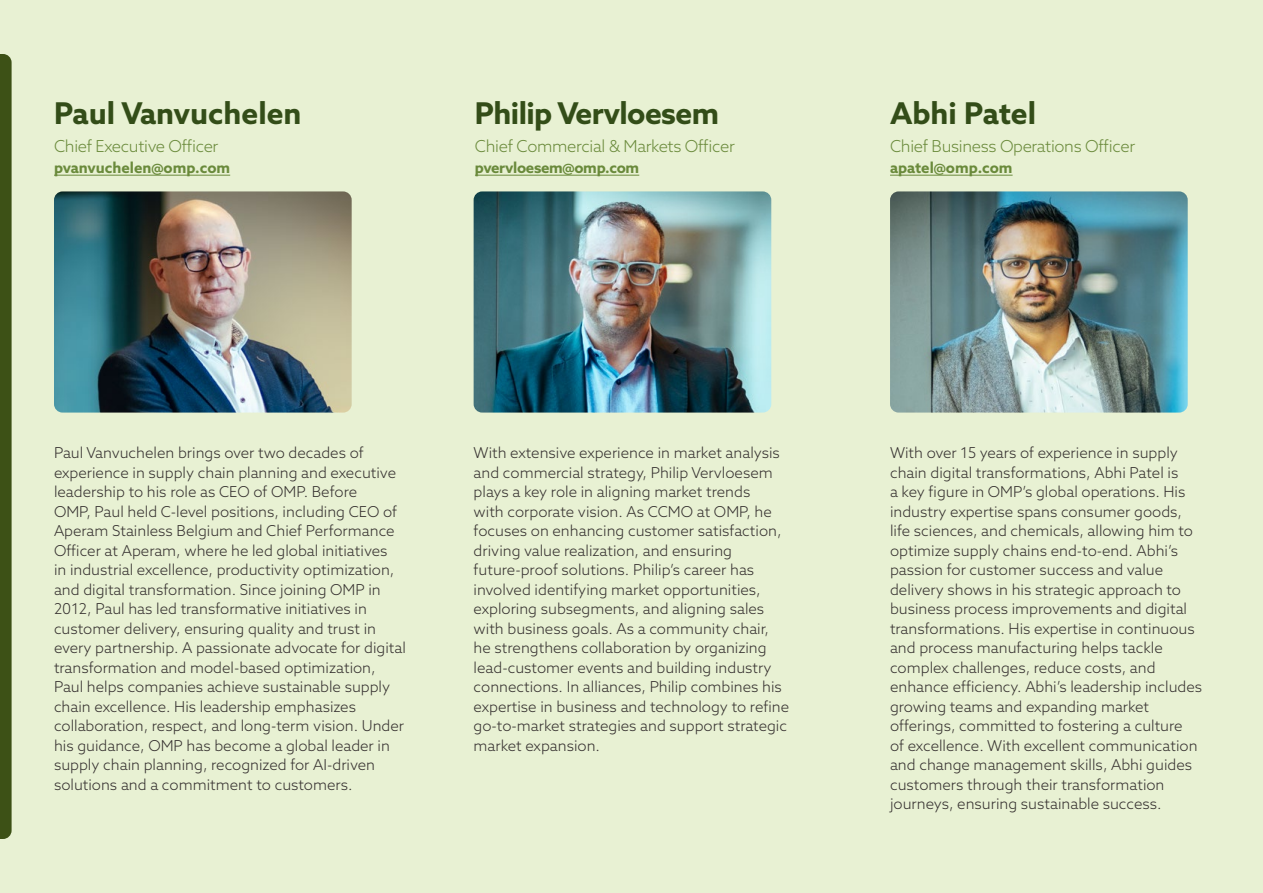
<style>
.page{position:relative;width:1263px;height:893px;background:#e8f1d3}
.page>*{position:absolute;margin:0;border:0;box-sizing:border-box;transform-origin:0 0}
.t1{font:700 30px "Azo Sans";letter-spacing:-.015em;color:#334d18}
.t2{font:300 16.5px "Azo Sans";letter-spacing:-.02em;color:#6a8a3b}
.t3{font:300 15px/19.5px "Azo Sans";color:#342f2e}
.t4{font:700 15px "Azo Sans";letter-spacing:-.005em;color:#6a8a3b}
</style>
<div class="page">
<img style="left:890px;top:191px;width:298px;height:222px">
<img style="left:54px;top:191px;width:298px;height:222px">
<img style="left:474px;top:191px;width:297px;height:222px">
<div style="left:0;top:54px;width:12px;height:785px;background:#3d5116"></div>
<hr style="left:475px;top:175px;width:164px;height:1px;background:#6a8a3b">
<hr style="left:890px;top:175px;width:122px;height:1px;background:#6a8a3b">
<hr style="left:54px;top:175px;width:176px;height:1px;background:#6a8a3b">
<h1 class="t1" style="left:54px;top:94px;width:249px">Paul Vanvuchelen</h1>
<h1 class="t1" style="left:890px;top:94px;width:148px">Abhi Patel</h1>
<p class="t2" style="left:890px;top:136px;width:247px">Chief Business Operations Officer</p>
<p class="t4" style="left:890px;top:158px;width:124px">apatel@omp.com</p>
<h1 class="t1" style="left:475px;top:94px;width:246px">Philip Vervloesem</h1>
<p class="t2" style="left:475px;top:136px;width:261px">Chief Commercial &amp; Markets Officer</p>
<p class="t4" style="left:475px;top:158px;width:166px">pvervloesem@omp.com</p>
<p class="t2" style="left:54px;top:136px;width:166px">Chief Executive Officer</p>
<p class="t4" style="left:54px;top:158px;width:178px">pvanvuchelen@omp.com</p>
<p class="t3" style="left:54px;top:443px;width:353px">Paul Vanvuchelen brings over two decades of experience in supply chain planning and executive leadership to his role as CEO of OMP. Before<br>OMP, Paul held C-level positions, including CEO of Aperam Stainless Belgium and Chief Performance Officer at Aperam, where he led global initiatives<br>in industrial excellence, productivity optimization, and digital transformation. Since joining OMP in 2012, Paul has led transformative initiatives in customer delivery, ensuring quality and trust in every partnership. A passionate advocate for digital transformation and model-based optimization, Paul helps companies achieve sustainable supply chain excellence. His leadership emphasizes collaboration, respect, and long-term vision. Under his guidance, OMP has become a global leader in supply chain planning, recognized for AI-driven solutions and a commitment to customers.</p>
<p class="t3" style="left:474px;top:443px;width:317px">With extensive experience in market analysis and commercial strategy, Philip Vervloesem plays a key role in aligning market trends<br>with corporate vision. As CCMO at OMP, he focuses on enhancing customer satisfaction, driving value realization, and ensuring future-proof solutions. Philip’s career has involved identifying market opportunities, exploring subsegments, and aligning sales with business goals. As a community chair, he strengthens collaboration by organizing lead-customer events and building industry connections. In alliances, Philip combines his expertise in business and technology to refine go-to-market strategies and support strategic market expansion.</p>
<p class="t3" style="left:890px;top:443px;width:314px">With over 15 years of experience in supply chain digital transformations, Abhi Patel is<br>a key figure in OMP’s global operations. His industry expertise spans consumer goods, life sciences, and chemicals, allowing him to optimize supply chains end-to-end. Abhi’s passion for customer success and value delivery shows in his strategic approach to business process improvements and digital transformations. His expertise in continuous and process manufacturing helps tackle complex challenges, reduce costs, and enhance efficiency. Abhi’s leadership includes growing teams and expanding market offerings, committed to fostering a culture<br>of excellence. With excellent communication and change management skills, Abhi guides customers through their transformation journeys, ensuring sustainable success.</p>
</div>
